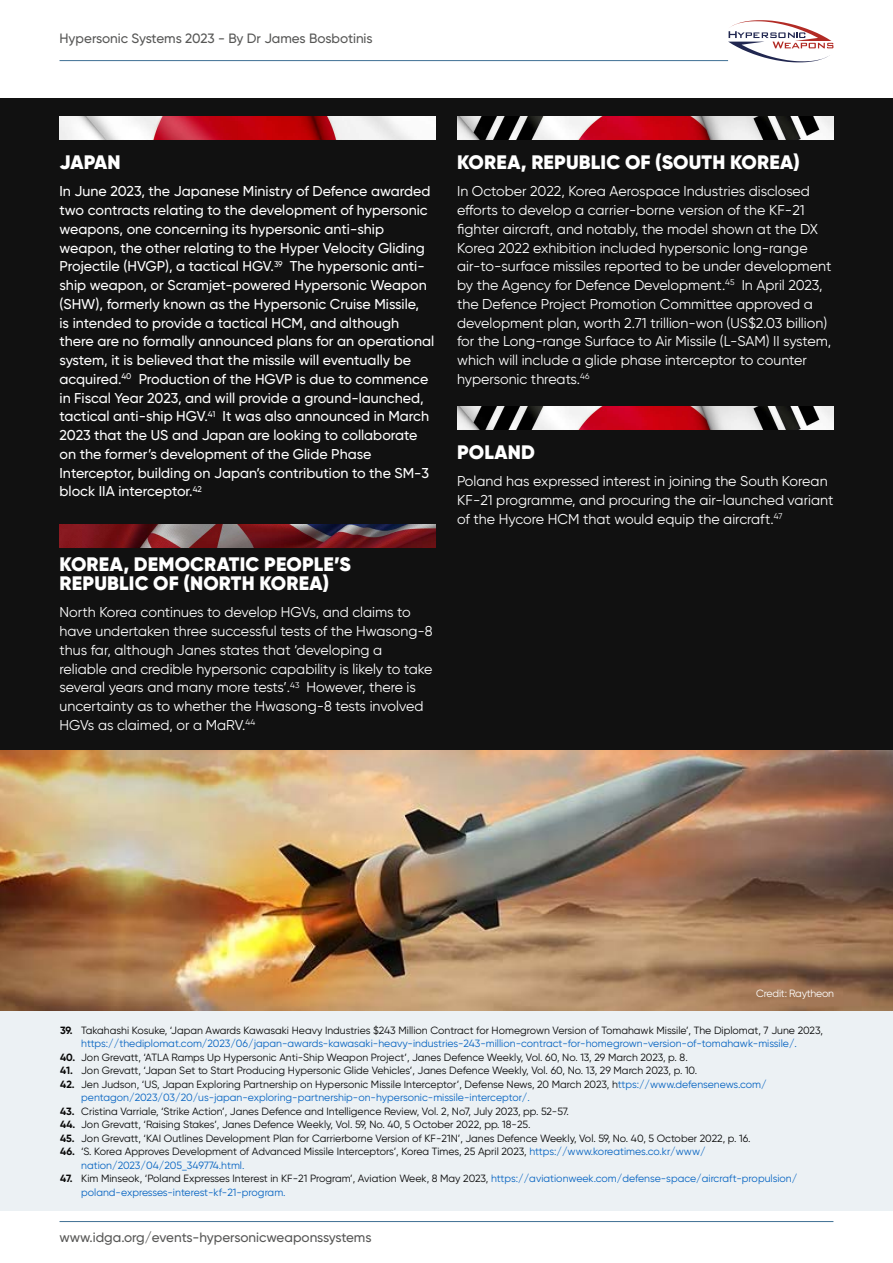
<style>
.page{position:relative;width:893px;height:1263px;background:#fff}
.page>*{position:absolute;margin:0;border:0;box-sizing:border-box;transform-origin:0 0}
.t1{font:900 19.5px/18.8px "Gilroy";letter-spacing:.01em;color:#fff}
.t2{font:14.25px/18.8px "Gilroy";color:#fff}
.t3{font:500 14.25px/18.8px "Gilroy";color:#fff}
.t4{font:500 13.5px "Gilroy";color:#575756}
.t5{font:10.5px/13.5px "Gilroy";color:#080808}
.t6{font:10.5px/13.5px "Gilroy";color:#0563c1}
.t7{font:10.5px "Gilroy";letter-spacing:-.02em;color:#fff}
.s1{font-weight:700;color:#080808}
.s2{color:#080808}
.s3{font-weight:700}
.s4{color:#0563c1}
</style>
<div class="page">
<svg style="left:728px;top:20px;width:105px;height:42px"></svg>
<hr style="left:60px;top:60px;width:668px;height:1px;background:#407094">
<hr style="left:60px;top:1221px;width:773px;height:1px;background:#407094">
<div style="left:0;top:98px;width:893px;height:912px;background:#111"></div>
<img style="left:60px;top:117px;width:376px;height:23px">
<img style="left:60px;top:525px;width:376px;height:23px">
<img style="left:457px;top:117px;width:376px;height:23px">
<img style="left:457px;top:407px;width:376px;height:23px">
<div style="left:0;top:1010px;width:893px;height:201px;background:#ecf1f4"></div>
<img style="left:0;top:750px;width:893px;height:260px">
<p class="t4" style="left:60px;top:30px;width:315px">Hypersonic Systems 2023 - By Dr James Bosbotinis</p>
<h1 class="t1" style="left:60px;top:153px;width:63px">JAPAN</h1>
<p class="t3" style="left:60px;top:182px;width:376px">In June 2023, the Japanese Ministry of Defence awarded two contracts relating to the development of hypersonic weapons, one concerning its hypersonic anti-ship weapon, the other relating to the Hyper Velocity Gliding Projectile (HVGP), a tactical HGV.<sup>39</sup> The hypersonic anti&shy;ship weapon, or Scramjet-powered Hypersonic Weapon (SHW), formerly known as the Hypersonic Cruise Missile,<br>is intended to provide a tactical HCM, and although there are no formally announced plans for an operational system, it is believed that the missile will eventually be acquired.<sup>40</sup> Production of the HGVP is due to commence in Fiscal Year 2023, and will provide a ground-launched, tactical anti-ship HGV.<sup>41</sup> It was also announced in March 2023 that the US and Japan are looking to collaborate on the former’s development of the Glide Phase Interceptor, building on Japan’s contribution to the SM-3 block IIA interceptor.<sup>42</sup></p>
<h1 class="t1" style="left:60px;top:555px;width:293px">KOREA, DEMOCRATIC PEOPLE’S<br>REPUBLIC OF (NORTH KOREA)</h1>
<p class="t2" style="left:60px;top:603px;width:375px">North Korea continues to develop HGVs, and claims to have undertaken three successful tests of the Hwasong-8 thus far, although Janes states that ‘developing a reliable and credible hypersonic capability is likely to take several years and many more tests’.<sup>43</sup> However, there is uncertainty as to whether the Hwasong-8 tests involved HGVs as claimed, or a MaRV.<sup>44</sup></p>
<h1 class="t1" style="left:457px;top:153px;width:344px">KOREA, REPUBLIC OF (SOUTH KOREA)</h1>
<p class="t2" style="left:457px;top:182px;width:376px">In October 2022, Korea Aerospace Industries disclosed efforts to develop a carrier-borne version of the KF-21 fighter aircraft, and notably, the model shown at the DX Korea 2022 exhibition included hypersonic long-range air-to-surface missiles reported to be under development by the Agency for Defence Development.<sup>45</sup> In April 2023, the Defence Project Promotion Committee approved a development plan, worth 2.71 trillion-won (US$2.03 billion) for the Long-range Surface to Air Missile (L-SAM) II system, which will include a glide phase interceptor to counter hypersonic threats.<sup>46</sup></p>
<h1 class="t1" style="left:457px;top:443px;width:79px">POLAND</h1>
<p class="t2" style="left:457px;top:472px;width:378px">Poland has expressed interest in joining the South Korean<br>KF-21 programme, and procuring the air-launched variant of the Hycore HCM that would equip the aircraft.<sup>47</sup></p>
<p class="t7" style="left:756px;top:986px;width:79px">Credit: Raytheon</p>
<p class="t6" style="left:60px;top:1023px;width:764px;text-align:center"><span class="s1">39.</span> <span class="s2">Takahashi Kosuke, ‘Japan Awards Kawasaki Heavy Industries $243 Million Contract for Homegrown Version of Tomahawk Missile’, The Diplomat, 7 June 2023, </span>https://thediplomat.com/2023/06/japan-awards-kawasaki-heavy-industries-243-million-contract-for-homegrown-version-of-tomahawk-missile/.</p>
<p class="t5" style="left:60px;top:1050px;width:629px"><span class="s3">40.</span> Jon Grevatt, ‘ATLA Ramps Up Hypersonic Anti-Ship Weapon Project’, Janes Defence Weekly, Vol. 60, No. 13, 29 March 2023, p. 8.</p>
<p class="t5" style="left:60px;top:1064px;width:639px"><span class="s3">41.</span> Jon Grevatt, ‘Japan Set to Start Producing Hypersonic Glide Vehicles’, Janes Defence Weekly, Vol. 60, No. 13, 29 March 2023, p. 10.</p>
<p class="t6" style="left:81px;top:1077px;width:687px;text-indent:-21px"><span class="s1">42.</span> <span class="s2">Jen Judson, ‘US, Japan Exploring Partnership on Hypersonic Missile Interceptor’, Defense News, 20 March 2023, h</span>ttps://www.defensenews.com/ pentagon/2023/03/20/us-japan-exploring-partnership-on-hypersonic-missile-interceptor/.</p>
<p class="t5" style="left:60px;top:1104px;width:510px"><span class="s3">43.</span> Cristina Varriale, ‘Strike Action’, Janes Defence and Intelligence Review, Vol. 2, No7, July 2023, pp. 52-57.</p>
<p class="t5" style="left:60px;top:1118px;width:472px"><span class="s3">44.</span> Jon Grevatt, ‘Raising Stakes’, Janes Defence Weekly, Vol. 59, No. 40, 5 October 2022, pp. 18-25.</p>
<p class="t5" style="left:60px;top:1131px;width:692px"><span class="s3">45.</span> Jon Grevatt, ‘KAI Outlines Development Plan for Carrierborne Version of KF-21N’, Janes Defence Weekly, Vol. 59, No. 40, 5 October 2022, p. 16.</p>
<p class="t5" style="left:81px;top:1145px;width:626px;text-indent:-21px"><span class="s3">46.</span> ‘S. Korea Approves Development of Advanced Missile Interceptors’, Korea Times, 25 April 2023, <span class="s4">https://www.koreatimes.co.kr/www/ nation/2023/04/205_349774.html.</span></p>
<p class="t6" style="left:81px;top:1172px;width:718px;text-indent:-21px"><span class="s1">47.</span> <span class="s2">Kim Minseok, ‘Poland Expresses Interest in KF-21 Program’, Aviation Week, 8 May 2023,</span> https://aviationweek.com/defense-space/aircraft-propulsion/ poland-expresses-interest-kf-21-program.</p>
<p class="t4" style="left:60px;top:1229px;width:314px">www.idga.org/events-hypersonicweaponssystems</p>
</div>
